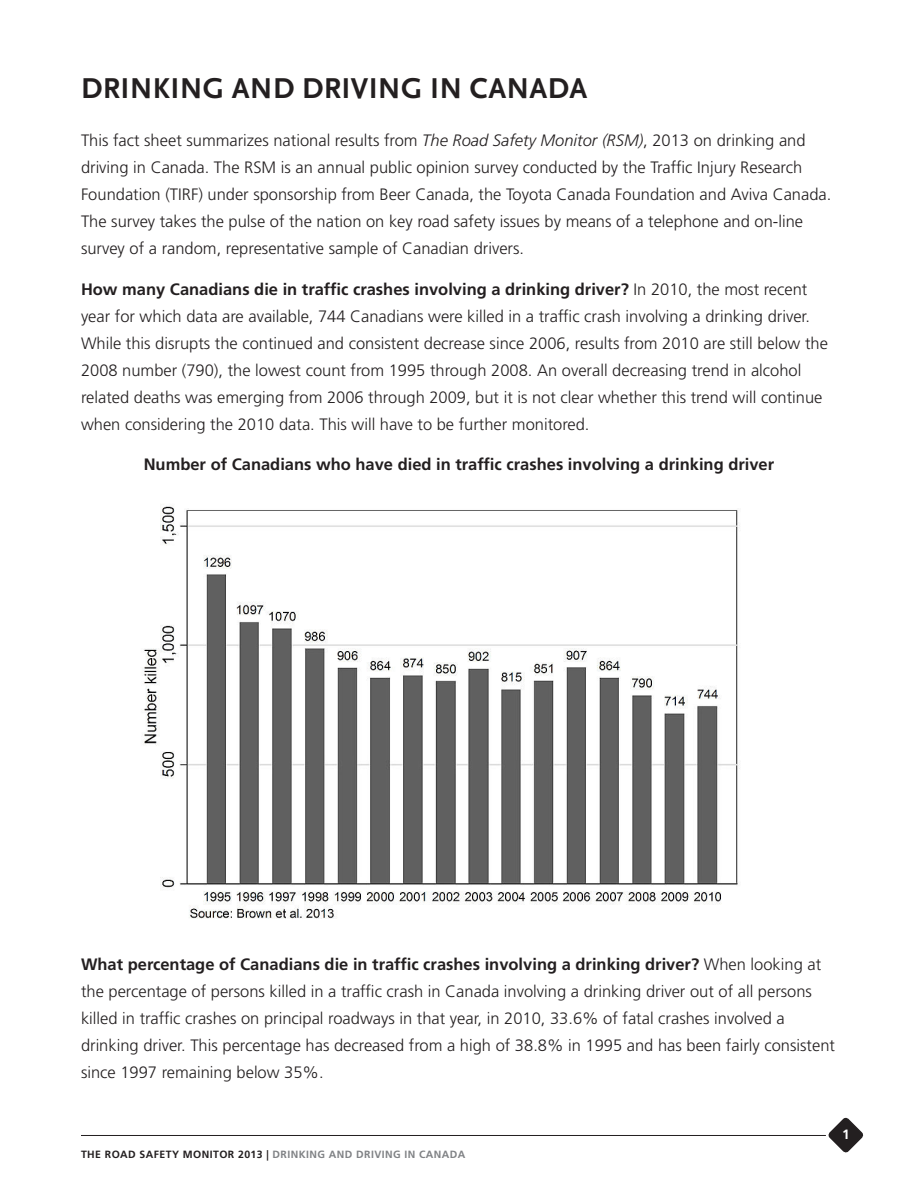
<style>
.page{position:relative;width:918px;height:1188px;background:#fff}
.page>*{position:absolute;margin:0;border:0;box-sizing:border-box;transform-origin:0 0}
.Header_1{font:700 30px "Scala Sans OT";letter-spacing:.01em;color:#231f20}
.BODY_COPY{font:300 16.5px/27px "Frutiger LT Std";color:#231f20}
.BODY_COPY-2{font:700 16.5px "Frutiger LT Std";color:#231f20}
.t1{font:700 13.5px "Frutiger LT Std";color:#fff}
.t2{font:700 10.5px "Frutiger LT Std";letter-spacing:.04em;color:#808285}
.s1{font-style:italic}
.s2{font-weight:700}
.s3{color:#231f20}
</style>
<div class="page">
<hr style="left:81px;top:1135px;width:745px;height:1px;background:#231f20">
<svg style="left:828px;top:1117px;width:36px;height:36px"></svg>
<img style="left:142px;top:505px;width:598px;height:414px">
<p class="Header_1" style="left:81px;top:71px;width:508px">DRINKING AND DRIVING IN CANADA</p>
<p class="BODY_COPY" style="left:81px;top:127px;width:752px">This fact sheet summarizes national results from <span class="s1">The Road Safety Monitor (RSM)</span>, 2013 on drinking and driving in Canada. The RSM is an annual public opinion survey conducted by the Traffic Injury Research Foundation (TIRF) under sponsorship from Beer Canada, the Toyota Canada Foundation and Aviva Canada.<br>The survey takes the pulse of the nation on key road safety issues by means of a telephone and on-line survey of a random, representative sample of Canadian drivers.</p>
<p class="BODY_COPY" style="left:81px;top:276px;width:748px"><span class="s2">How many Canadians die in traffic crashes involving a drinking driver?</span> In 2010, the most recent year for which data are available, 744 Canadians were killed in a traffic crash involving a drinking driver.<br>While this disrupts the continued and consistent decrease since 2006, results from 2010 are still below the 2008 number (790), the lowest count from 1995 through 2008. An overall decreasing trend in alcohol related deaths was emerging from 2006 through 2009, but it is not clear whether this trend will continue when considering the 2010 data. This will have to be further monitored.</p>
<p class="BODY_COPY-2" style="left:144px;top:455px;width:632px">Number of Canadians who have died in traffic crashes involving a drinking driver</p>
<p class="BODY_COPY" style="left:81px;top:951px;width:756px"><span class="s2">What percentage of Canadians die in traffic crashes involving a drinking driver?</span> When looking at the percentage of persons killed in a traffic crash in Canada involving a drinking driver out of all persons killed in traffic crashes on principal roadways in that year, in 2010, 33.6% of fatal crashes involved a drinking driver. This percentage has decreased from a high of 38.8% in 1995 and has been fairly consistent since 1997 remaining below 35%.</p>
<p class="t2" style="left:81px;top:1148px;width:386px"><span class="s3">THE ROAD SAFETY MONITOR 2013 |</span> DRINKING AND DRIVING IN CANADA</p>
<p class="t1" style="left:842px;top:1126px;width:9px">1</p>
</div>
